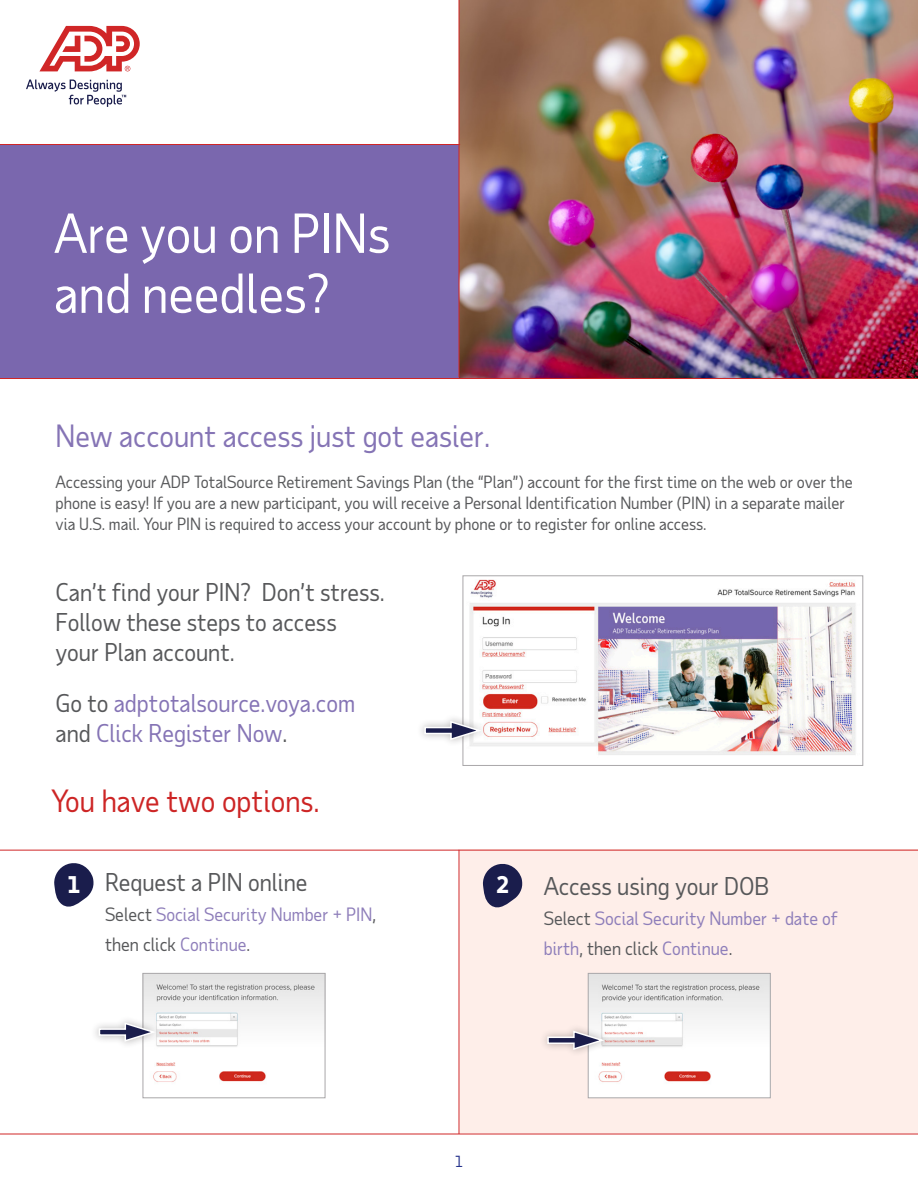
<style>
.page{position:relative;width:918px;height:1188px;background:#fff}
.page>*{position:absolute;margin:0;border:0;box-sizing:border-box;transform-origin:0 0}
.Headline{font:52.5px/60px "Taub Sans Regular Var";color:#fff}
.t1{font:30px "Taub Sans Regular Var";color:#8574b5}
.t2{font:30px "Taub Sans Regular Var";color:#cd2525}
.t3{font:24px/30px "Taub Sans Regular Var";color:#57585a}
.t4{font:24px/30px "Taub Sans Regular Var";color:#8574b5}
.V-Title_Big_K_O{font:22.5px "Taub Sans Heavy Var";color:#fff}
.t5{font:18px/30px "Taub Sans Regular Var";color:#8e7eba}
.t6{font:16.5px/21px "Taub Sans Regular Var";color:#57585a}
.V-Title_Big_K_O-2{font:15px "Taub Sans Regular Var";color:#24318b}
.s1{color:#57585a}
</style>
<div class="page">
<div style="left:460px;top:850px;width:457px;height:283px;background:#feeee9"></div>
<img style="left:459px;top:0;width:459px;height:378px">
<div style="left:0;top:145px;width:459px;height:233px;background:#7a67ae"></div>
<hr style="left:459px;top:0;width:1px;height:377px;background:#d02627">
<svg style="left:39px;top:26px;width:101px;height:45px"></svg>
<svg style="left:26px;top:80px;width:100px;height:27px"></svg>
<img style="left:470px;top:579px;width:386px;height:176px">
<div style="left:463px;top:575px;width:400px;height:191px;border:1px solid #a9a7a9"></div>
<div style="left:416px;top:714px;width:72px;height:34px;background:#231f20;opacity:.33"></div>
<svg style="left:424px;top:720px;width:60px;height:21px"></svg>
<hr style="left:0;top:378px;width:918px;height:1px;background:#d02627">
<hr style="left:0;top:850px;width:918px;height:1px;background:#d02627">
<hr style="left:0;top:1134px;width:918px;height:1px;background:#d02627">
<hr style="left:0;top:144px;width:460px;height:1px;background:#d02627">
<svg style="left:54px;top:863px;width:40px;height:44px"></svg>
<img style="left:145px;top:975px;width:178px;height:107px">
<div style="left:143px;top:973px;width:182px;height:125px;border:1px solid #a9a7a9"></div>
<img style="left:590px;top:975px;width:179px;height:121px">
<div style="left:588px;top:973px;width:183px;height:125px;border:1px solid #a9a7a9"></div>
<svg style="left:483px;top:864px;width:39px;height:44px"></svg>
<hr style="left:459px;top:850px;width:1px;height:284px;background:#d02627">
<div style="left:90px;top:1015px;width:72px;height:34px;background:#231f20;opacity:.33"></div>
<svg style="left:98px;top:1021px;width:60px;height:22px"></svg>
<div style="left:539px;top:1023px;width:72px;height:34px;background:#231f20;opacity:.33"></div>
<svg style="left:547px;top:1030px;width:60px;height:21px"></svg>
<p class="Headline" style="left:54px;top:202px;width:338px">Are you on PINs and needles?</p>
<p class="t1" style="left:56px;top:417px;width:436px">New account access just got easier.</p>
<p class="t6" style="left:56px;top:471px;width:799px">Accessing your ADP TotalSource Retirement Savings Plan (the “Plan”) account for the first time on the web or over the phone is easy! If you are a new participant, you will receive a Personal Identification Number (PIN) in a separate mailer via U.S. mail. Your PIN is required to access your account by phone or to register for online access.</p>
<p class="t3" style="left:56px;top:576px;width:331px">Can’t find your PIN? Don’t stress.<br>Follow these steps to access your Plan account.</p>
<p class="t4" style="left:56px;top:687px;width:301px"><span class="s1">Go to</span> adptotalsource.voya.com <span class="s1">and</span> Click Register Now<span class="s1">.</span></p>
<p class="t2" style="left:51px;top:782px;width:270px">You have two options.</p>
<p class="V-Title_Big_K_O" style="left:68px;top:869px;width:14px">1</p>
<p class="t3" style="left:105px;top:867px;width:204px">Request a PIN online</p>
<p class="t5" style="left:105px;top:899px;width:273px"><span class="s1">Select</span> Social Security Number + PIN<span class="s1">, then click</span> Continue<span class="s1">.</span></p>
<p class="V-Title_Big_K_O" style="left:496px;top:870px;width:14px">2</p>
<p class="t3" style="left:544px;top:871px;width:227px">Access using your DOB</p>
<p class="t5" style="left:544px;top:903px;width:296px"><span class="s1">Select</span> Social Security Number + date of birth<span class="s1">, then click</span> Continue<span class="s1">.</span></p>
<p class="V-Title_Big_K_O-2" style="left:455px;top:1152px;width:10px">1</p>
</div>
